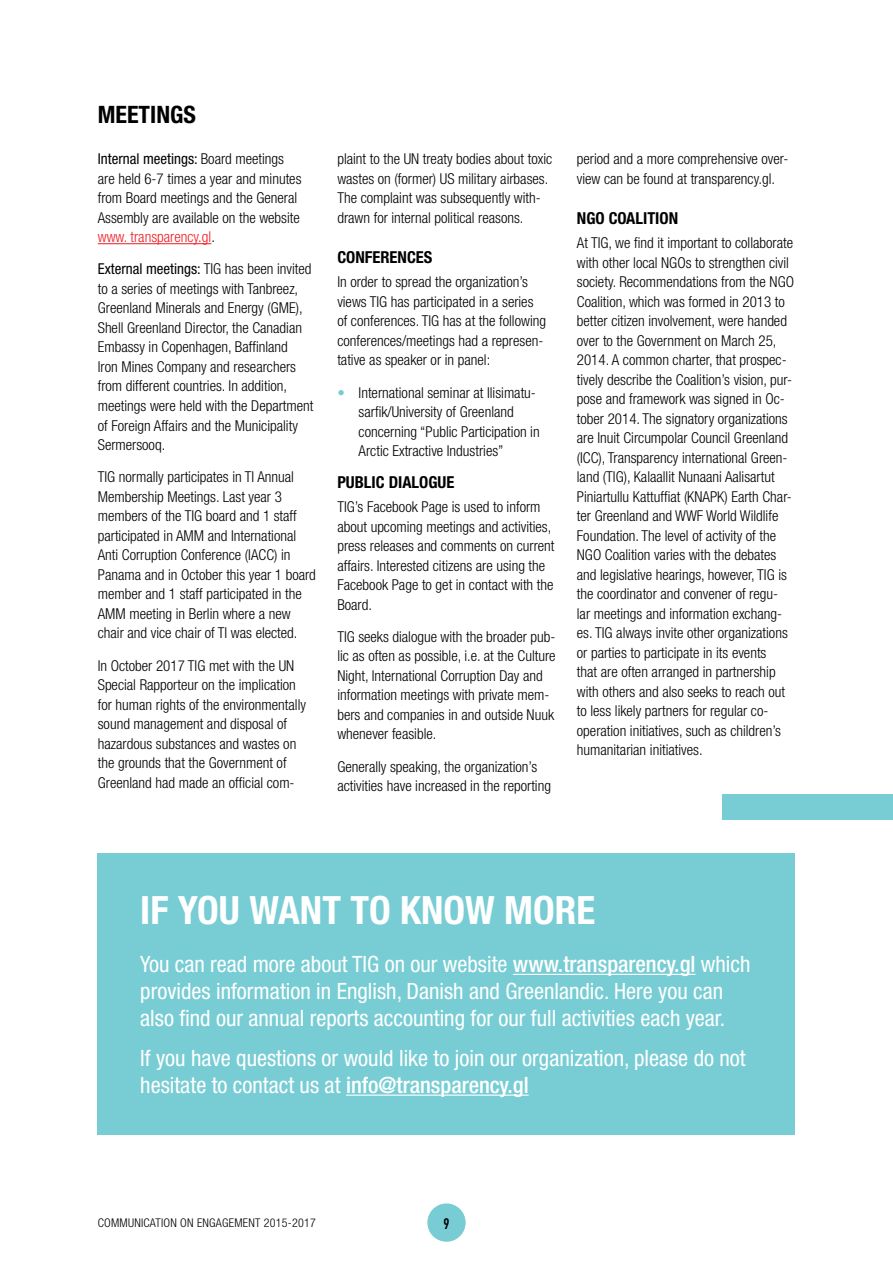
<style>
.page{position:relative;width:893px;height:1263px;background:#fff}
.page>*{position:absolute;margin:0;border:0;box-sizing:border-box;transform-origin:0 0}
.t1{font:700 condensed 39px "Helvetica Neue LT Std";color:#fff}
.t2{font:700 condensed 24px "Helvetica Neue LT Std";color:#000}
.t3{font:condensed 22.5px/27px "Helvetica Neue LT Std";color:#fff}
.t4{font:700 condensed 16.5px "Helvetica Neue LT Std";color:#000}
.t5{font:300 condensed 15px/19.5px "Helvetica Neue LT Std";color:#000}
.t6{font:700 15px "DIN Cond";color:#000}
.t7{font:300 condensed 12px "Helvetica Neue LT Std";letter-spacing:.02em;color:#000}
.s1{font-weight:400}
.s2{color:#ed1d24}
.s3{color:#78cdd4}
.s4{font-weight:500}
</style>
<div class="page">
<hr style="left:98px;top:243px;width:113px;height:1px;background:#ed1d24">
<div style="left:723px;top:794px;width:170px;height:26px;background:#78cdd4"></div>
<div style="left:98px;top:853px;width:697px;height:282px;background:#78cdd4"></div>
<hr style="left:513px;top:974px;width:182px;height:1px;background:#fff">
<hr style="left:346px;top:1094px;width:183px;height:2px;background:#fff">
<div style="left:427px;top:1203px;width:39px;height:39px;background:#78cdd4;border-radius:50%"></div>
<h2 class="t2" style="left:98px;top:100px;width:100px">MEETINGS</h2>
<p class="t5" style="left:98px;top:149px;width:205px"><span class="s1">Internal meetings:</span> Board meetings are held 6-7 times a year and minutes from Board meetings and the General Assembly are available on the website <span class="s2">www. transparency.gl</span>.</p>
<p class="t5" style="left:98px;top:259px;width:217px"><span class="s1">External meetings:</span> TIG has been invited to a series of meetings with Tanbreez, Greenland Minerals and Energy (GME), Shell Greenland Director, the Canadian Embassy in Copenhagen, Baffinland<br>Iron Mines Company and researchers from different countries. In addition, meetings were held with the Department of Foreign Affairs and the Municipality Sermersooq.</p>
<p class="t5" style="left:98px;top:467px;width:220px">TIG normally participates in TI Annual Membership Meetings. Last year 3 members of the TIG board and 1 staff participated in AMM and International Anti Corruption Conference (IACC) in Panama and in October this year 1 board member and 1 staff participated in the AMM meeting in Berlin where a new chair and vice chair of TI was elected.</p>
<p class="t5" style="left:98px;top:655px;width:210px">In October 2017 TIG met with the UN Special Rapporteur on the implication for human rights of the environmentally sound management and disposal of hazardous substances and wastes on the grounds that the Government of Greenland had made an official com-</p>
<p class="t5" style="left:337px;top:149px;width:216px">plaint to the UN treaty bodies about toxic wastes on (former) US military airbases.<br>The complaint was subsequently with&shy;drawn for internal political reasons.</p>
<p class="t4" style="left:337px;top:248px;width:97px">CONFERENCES</p>
<p class="t5" style="left:337px;top:272px;width:210px">In order to spread the organization’s views TIG has participated in a series of conferences. TIG has at the following conferences/meetings had a represen&shy;tative as speaker or in panel:</p>
<p class="t5" style="left:359px;top:382px;width:183px;text-indent:-21px"><span class="s3">•</span> International seminar at Ilisimatu&shy;sarfik/University of Greenland concerning “Public Participation in Arctic Extractive Industries”</p>
<p class="t4" style="left:337px;top:472px;width:119px">PUBLIC DIALOGUE</p>
<p class="t5" style="left:337px;top:497px;width:219px">TIG’s Facebook Page is used to inform about upcoming meetings and activities, press releases and comments on current affairs. Interested citizens are using the Facebook Page to get in contact with the Board.</p>
<p class="t5" style="left:337px;top:627px;width:220px">TIG seeks dialogue with the broader pub&shy;lic as often as possible, i.e. at the Culture Night, International Corruption Day and information meetings with private mem&shy;bers and companies in and outside Nuuk whenever feasible.</p>
<p class="t5" style="left:337px;top:756px;width:215px">Generally speaking, the organization’s activities have increased in the reporting</p>
<p class="t5" style="left:577px;top:149px;width:213px">period and a more comprehensive over&shy;view can be found at transparency.gl.</p>
<p class="t4" style="left:577px;top:209px;width:103px">NGO COALITION</p>
<p class="t5" style="left:577px;top:233px;width:219px">At TIG, we find it important to collaborate with other local NGOs to strengthen civil society. Recommendations from the NGO Coalition, which was formed in 2013 to better citizen involvement, were handed over to the Government on March 25, 2014. A common charter, that prospec&shy;tively describe the Coalition’s vision, pur&shy;pose and framework was signed in Oc&shy;tober 2014. The signatory organizations are Inuit Circumpolar Council Greenland (ICC), Transparency international Green&shy;land (TIG), Kalaallit Nunaani Aalisartut Piniartullu Kattuffiat (KNAPK) Earth Char&shy;ter Greenland and WWF World Wildlife Foundation. The level of activity of the NGO Coalition varies with the debates and legislative hearings, however, TIG is the coordinator and convener of regu&shy;lar meetings and information exchang&shy;es. TIG always invite other organizations or parties to participate in its events<br>that are often arranged in partnership with others and also seeks to reach out to less likely partners for regular co&shy;operation initiatives, such as children’s humanitarian initiatives.</p>
<h1 class="t1" style="left:140px;top:886px;width:456px">IF YOU WANT TO KNOW MORE</h1>
<h3 class="t3" style="left:140px;top:950px;width:612px">You can read more about TIG on our website <span class="s4">www.transparency.gl</span> which provides information in English, Danish and Greenlandic. Here you can also find our annual reports accounting for our full activities each year.</h3>
<h3 class="t3" style="left:140px;top:1044px;width:607px">If you have questions or would like to join our organization, please do not hesitate to contact us at <span class="s4">info@transparency.gl</span></h3>
<p class="t7" style="left:98px;top:1216px;width:220px">COMMUNICATION ON ENGAGEMENT 2015-2017</p>
<p class="t6" style="left:443px;top:1214px;width:8px">9</p>
</div>
